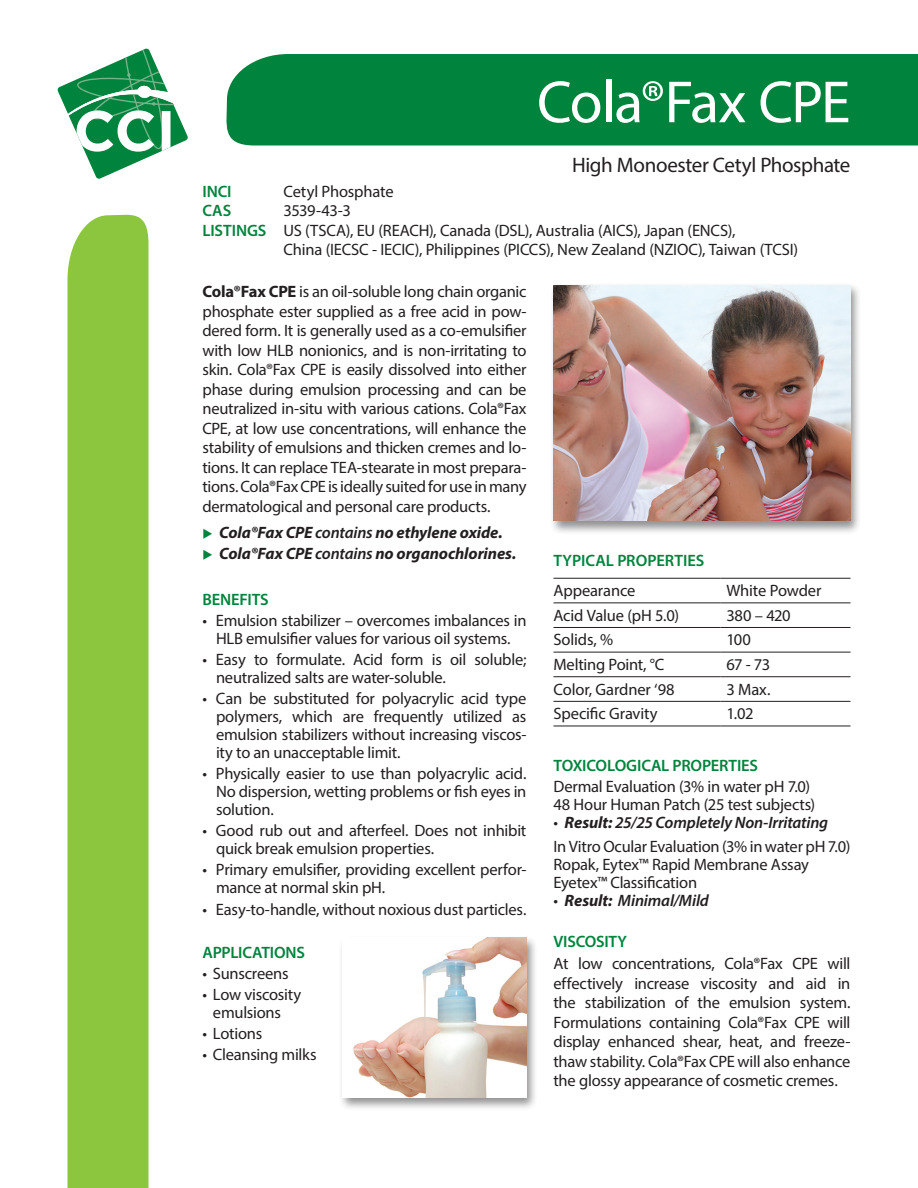
<style>
.page{position:relative;width:918px;height:1188px;background:#fff}
.page>*{position:absolute;margin:0;border:0;box-sizing:border-box;transform-origin:0 0}
.t1{font:60px "Myriad Pro";letter-spacing:-.03em;color:#fff}
.t2{font:21px "Myriad Pro";letter-spacing:-.02em;color:#231f20}
.t3{font:16.5px/19.5px "Myriad Pro";letter-spacing:-.015em;color:#231f20;text-align:justify}
.t4{font:600 16.5px "Myriad Pro";letter-spacing:-.01em;color:#00843d}
.t5{font:italic 700 16.5px "Myriad Pro";letter-spacing:-.01em;color:#231f20}
.t6{font:italic 600 16.5px "Myriad Pro";letter-spacing:-.01em;color:#231f20}
.s1{font-weight:600;color:#00843d}
.s2{font-weight:700}
.s3{color:#00843d}
.s4{font-weight:600}
.s5{font-weight:400;font-style:normal}
</style>
<div class="page">
<div style="left:226px;top:54px;width:692px;height:92px;background:#00843d"></div>
<svg style="left:57px;top:48px;width:131px;height:131px"></svg>
<div style="left:68px;top:214px;width:80px;height:974px;background:#8bc63e"></div>
<div style="left:549px;top:283px;width:313px;height:252px;background:#231f20;opacity:.5"></div>
<img style="left:554px;top:285px;width:296px;height:236px">
<hr style="left:720px;top:578px;width:130px;height:1px;background:#231f20">
<hr style="left:554px;top:602px;width:166px;height:1px;background:#231f20">
<hr style="left:720px;top:602px;width:130px;height:1px;background:#231f20">
<hr style="left:554px;top:627px;width:166px;height:1px;background:#231f20">
<hr style="left:720px;top:627px;width:130px;height:1px;background:#231f20">
<hr style="left:554px;top:652px;width:166px;height:1px;background:#231f20">
<hr style="left:720px;top:652px;width:130px;height:1px;background:#231f20">
<hr style="left:554px;top:676px;width:166px;height:1px;background:#231f20">
<hr style="left:720px;top:676px;width:130px;height:1px;background:#231f20">
<hr style="left:554px;top:701px;width:166px;height:1px;background:#231f20">
<hr style="left:720px;top:701px;width:130px;height:1px;background:#231f20">
<hr style="left:720px;top:726px;width:130px;height:1px;background:#231f20">
<hr style="left:554px;top:578px;width:166px;height:1px;background:#231f20">
<hr style="left:554px;top:726px;width:166px;height:1px;background:#231f20">
<div style="left:338px;top:935px;width:200px;height:177px;background:#231f20;opacity:.5"></div>
<img style="left:343px;top:937px;width:183px;height:161px">
<p class="t1" style="left:537px;top:65px;width:315px">Cola®Fax CPE</p>
<p class="t2" style="left:572px;top:152px;width:280px">High Monoester Cetyl Phosphate</p>
<p class="t4" style="left:202px;top:181px;width:31px">INCI</p>
<p class="t3" style="left:284px;top:181px;width:112px">Cetyl Phosphate</p>
<p class="t4" style="left:202px;top:200px;width:30px">CAS</p>
<p class="t3" style="left:284px;top:201px;width:69px">3539-43-3</p>
<p class="t3" style="left:284px;top:220px;width:516px;text-indent:-81px"><span class="s1">LISTINGS</span> US (TSCA), EU (REACH), Canada (DSL), Australia (AICS), Japan (ENCS),<br>China (IECSC - IECIC), Philippines (PICCS), New Zealand (NZIOC), Taiwan (TCSI)</p>
<p class="t3" style="left:202px;top:282px;width:326px"><span class="s2">Cola®Fax CPE</span> is an oil-soluble long chain organic phosphate ester supplied as a free acid in pow&shy;dered form. It is generally used as a co-emulsifier with low HLB nonionics, and is non-irritating to skin. Cola®Fax CPE is easily dissolved into either phase during emulsion processing and can be neutralized in-situ with various cations. Cola®Fax CPE, at low use concentrations, will enhance the stability of emulsions and thicken cremes and lo&shy;tions. It can replace TEA-stearate in most prepara&shy;tions. Cola®Fax CPE is ideally suited for use in many dermatological and personal care products.</p>
<p class="t5" style="left:202px;top:522px;width:302px"><span class="s3">◆</span> Cola®Fax CPE <span class="s4">contains</span> no ethylene oxide.</p>
<p class="t5" style="left:202px;top:543px;width:315px"><span class="s3">◆</span> Cola®Fax CPE <span class="s4">contains</span> no organochlorines.</p>
<p class="t4" style="left:202px;top:589px;width:68px">BENEFITS</p>
<p class="t3" style="left:202px;top:611px;width:326px;line-height:18px;text-align:center">• Emulsion stabilizer – overcomes imbalances in<br>HLB emulsifier values for various oil systems.</p>
<p class="t3" style="left:216px;top:650px;width:312px;line-height:18px;text-indent:-14px">• Easy to formulate. Acid form is oil soluble; neutralized salts are water-soluble.</p>
<p class="t3" style="left:216px;top:689px;width:312px;line-height:18px;text-indent:-14px">• Can be substituted for polyacrylic acid type polymers, which are frequently utilized as emulsion stabilizers without increasing viscos&shy;ity to an unacceptable limit.</p>
<p class="t3" style="left:216px;top:764px;width:312px;line-height:18px;text-indent:-14px">• Physically easier to use than polyacrylic acid.<br>No dispersion, wetting problems or fish eyes in solution.</p>
<p class="t3" style="left:216px;top:821px;width:312px;line-height:18px;text-indent:-14px">• Good rub out and afterfeel. Does not inhibit quick break emulsion properties.</p>
<p class="t3" style="left:216px;top:860px;width:312px;line-height:18px;text-indent:-14px">• Primary emulsifier, providing excellent perfor&shy;mance at normal skin pH.</p>
<p class="t3" style="left:202px;top:900px;width:325px">• Easy-to-handle, without noxious dust particles.</p>
<p class="t4" style="left:202px;top:942px;width:104px">APPLICATIONS</p>
<p class="t3" style="left:202px;top:963px;width:88px">• Sunscreens</p>
<p class="t3" style="left:202px;top:985px;width:100px;line-height:18px;text-align:center">• Low viscosity emulsions</p>
<p class="t3" style="left:202px;top:1023px;width:61px">• Lotions</p>
<p class="t3" style="left:202px;top:1044px;width:116px">• Cleansing milks</p>
<p class="t4" style="left:554px;top:550px;width:152px">TYPICAL PROPERTIES</p>
<p class="t3" style="left:554px;top:581px;width:83px">Appearance</p>
<p class="t3" style="left:726px;top:581px;width:97px">White Powder</p>
<p class="t3" style="left:554px;top:605px;width:127px">Acid Value (pH 5.0)</p>
<p class="t3" style="left:726px;top:605px;width:66px">380 – 420</p>
<p class="t3" style="left:554px;top:630px;width:61px">Solids, %</p>
<p class="t3" style="left:726px;top:630px;width:26px">100</p>
<p class="t3" style="left:554px;top:654px;width:112px">Melting Point, °C</p>
<p class="t3" style="left:726px;top:654px;width:46px">67 - 73</p>
<p class="t3" style="left:554px;top:679px;width:123px">Color, Gardner ‘98</p>
<p class="t3" style="left:726px;top:679px;width:46px">3 Max.</p>
<p class="t3" style="left:554px;top:704px;width:106px">Specific Gravity</p>
<p class="t3" style="left:726px;top:704px;width:29px">1.02</p>
<p class="t4" style="left:554px;top:755px;width:206px">TOXICOLOGICAL PROPERTIES</p>
<p class="t3" style="left:554px;top:777px;width:258px">Dermal Evaluation (3% in water pH 7.0)</p>
<p class="t3" style="left:554px;top:795px;width:263px">48 Hour Human Patch (25 test subjects)</p>
<p class="t6" style="left:554px;top:812px;width:276px"><span class="s5">•</span> <span class="s2">Result:</span> 25/25 Completely Non-Irritating</p>
<p class="t3" style="left:554px;top:837px;width:298px">In Vitro Ocular Evaluation (3% in water pH 7.0)</p>
<p class="t3" style="left:554px;top:855px;width:257px">Ropak, Eytex™ Rapid Membrane Assay</p>
<p class="t3" style="left:554px;top:873px;width:145px">Eyetex™ Classification</p>
<p class="t6" style="left:554px;top:890px;width:157px"><span class="s5">•</span> <span class="s2">Result:</span> Minimal/Mild</p>
<p class="t4" style="left:554px;top:931px;width:75px">VISCOSITY</p>
<p class="t3" style="left:554px;top:954px;width:299px">At low concentrations, Cola®Fax CPE will effectively increase viscosity and aid in the stabilization of the emulsion system.<br>Formulations containing Cola®Fax CPE will display enhanced shear, heat, and freeze&shy;thaw stability. Cola®Fax CPE will also enhance the glossy appearance of cosmetic cremes.</p>
</div>
